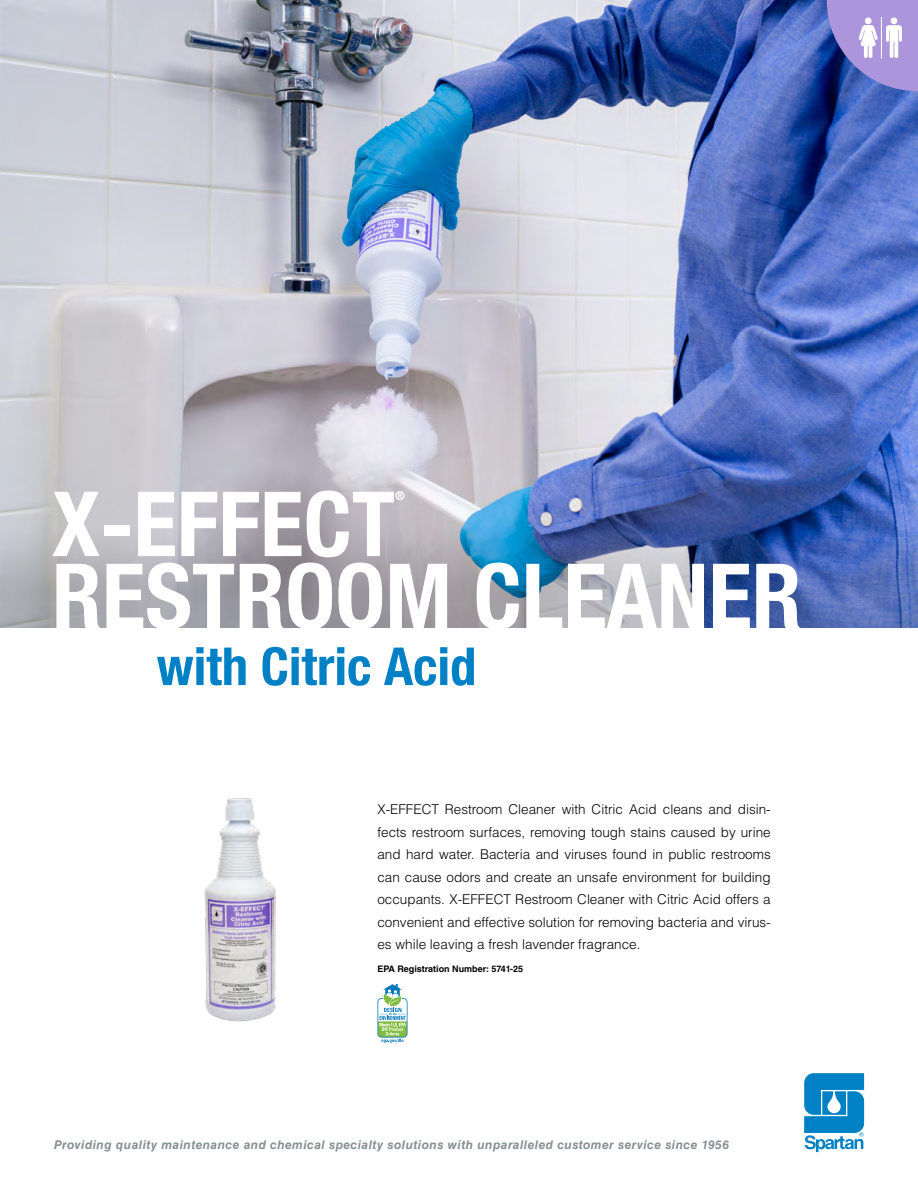
<style>
.page{position:relative;width:918px;height:1188px;background:#fff}
.page>*{position:absolute;margin:0;border:0;box-sizing:border-box;transform-origin:0 0}
.t1{font:700 condensed 90px "Helvetica Neue LT Com";color:#fff}
.t2{font:700 condensed 52.5px "Helvetica Neue LT Com";color:#0081c6}
.t3{font:300 13.5px/22.5px "Helvetica LT Std";color:#000;text-align:justify}
.t4{font:700 condensed 12.3px "Helvetica Neue LT Com";color:#fff}
.t5{font:italic 700 12px "Helvetica LT Std";letter-spacing:.04em;color:#868e92}
.t6{font:700 9px "Helvetica LT Std";color:#000}
</style>
<div class="page">
<svg style="left:804px;top:1073px;width:60px;height:79px"></svg>
<img style="left:0;top:0;width:918px;height:519px">
<img style="left:0;top:519px;width:918px;height:108px">
<img style="left:204px;top:798px;width:73px;height:224px">
<svg style="left:377px;top:984px;width:31px;height:59px"></svg>
<svg style="left:827px;top:0;width:91px;height:91px;background:#978dcd"></svg>
<hr style="left:881px;top:17px;width:1px;height:42px;background:#fff">
<h1 class="t1" style="left:52px;top:470px;width:345px">X-EFFECT</h1>
<p class="t4" style="left:395px;top:489px;width:11px">®</p>
<h1 class="t1" style="left:52px;top:542px;width:751px">RESTROOM CLEANER</h1>
<h2 class="t2" style="left:157px;top:635px;width:321px">with Citric Acid</h2>
<p class="t3" style="left:377px;top:798px;width:395px">X-EFFECT Restroom Cleaner with Citric Acid cleans and disin&shy;fects restroom surfaces, removing tough stains caused by urine and hard water. Bacteria and viruses found in public restrooms can cause odors and create an unsafe environment for building occupants. X-EFFECT Restroom Cleaner with Citric Acid offers a convenient and effective solution for removing bacteria and virus&shy;es while leaving a fresh lavender fragrance.</p>
<p class="t6" style="left:377px;top:963px;width:147px">EPA Registration Number: 5741-25</p>
<p class="t5" style="left:54px;top:1137px;width:677px">Providing quality maintenance and chemical specialty solutions with unparalleled customer service since 1956</p>
</div>
